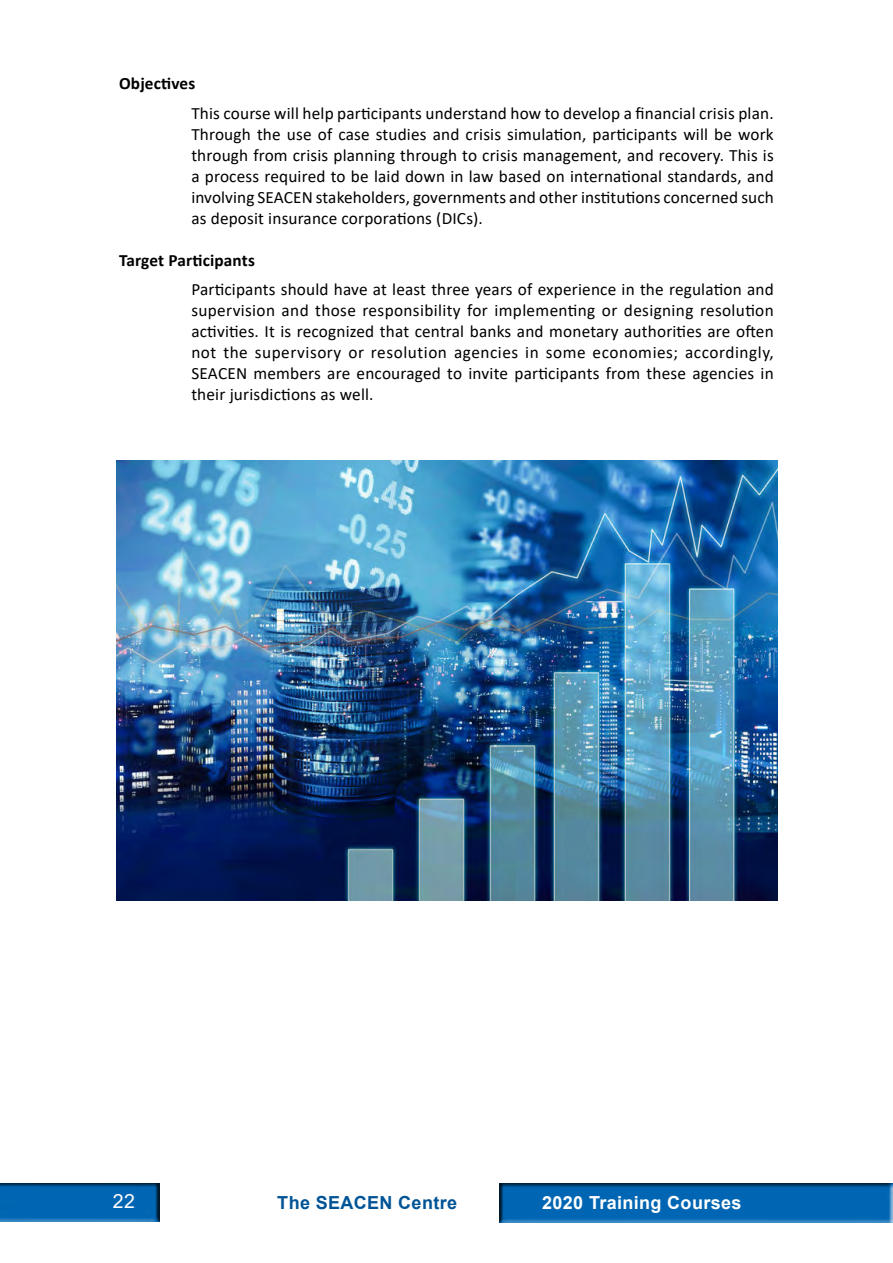
<style>
.page{position:relative;width:893px;height:1263px;background:#fff}
.page>*{position:absolute;margin:0;border:0;box-sizing:border-box;transform-origin:0 0}
.t1{font:19.5px "Arial";color:#fff}
.t2{font:700 18px "Arial";letter-spacing:.02em;color:#fff}
.t3{font:700 18px "Arial";letter-spacing:.02em;color:#005496}
.t4{font:17.25px/21px "Calibri";letter-spacing:.01em;color:#000;text-align:justify}
.t5{font:700 17.25px "Calibri";letter-spacing:.01em;color:#000}
</style>
<div class="page">
<div style="left:499px;top:1179px;width:394px;height:47px;background:#000;opacity:.75"></div>
<div style="left:0;top:1179px;width:161px;height:46px;background:#000;opacity:.75"></div>
<img style="left:117px;top:460px;width:660px;height:440px">
<p class="t5" style="left:119px;top:72px;width:78px">Objectives</p>
<p class="t4" style="left:191px;top:102px;width:584px">This course will help participants understand how to develop a financial crisis plan.<br>Through the use of case studies and crisis simulation, participants will be work through from crisis planning through to crisis management, and recovery. This is a process required to be laid down in law based on international standards, and involving SEACEN stakeholders, governments and other institutions concerned such as deposit insurance corporations (DICs).</p>
<p class="t5" style="left:119px;top:248px;width:137px">Target Participants</p>
<p class="t4" style="left:191px;top:279px;width:584px">Participants should have at least three years of experience in the regulation and supervision and those responsibility for implementing or designing resolution activities. It is recognized that central banks and monetary authorities are often not the supervisory or resolution agencies in some economies; accordingly, SEACEN members are encouraged to invite participants from these agencies in their jurisdictions as well.</p>
<p class="t1" style="left:113px;top:1187px;width:24px">22</p>
<p class="t3" style="left:277px;top:1190px;width:181px">The SEACEN Centre</p>
<p class="t2" style="left:542px;top:1190px;width:201px">2020 Training Courses</p>
</div>
